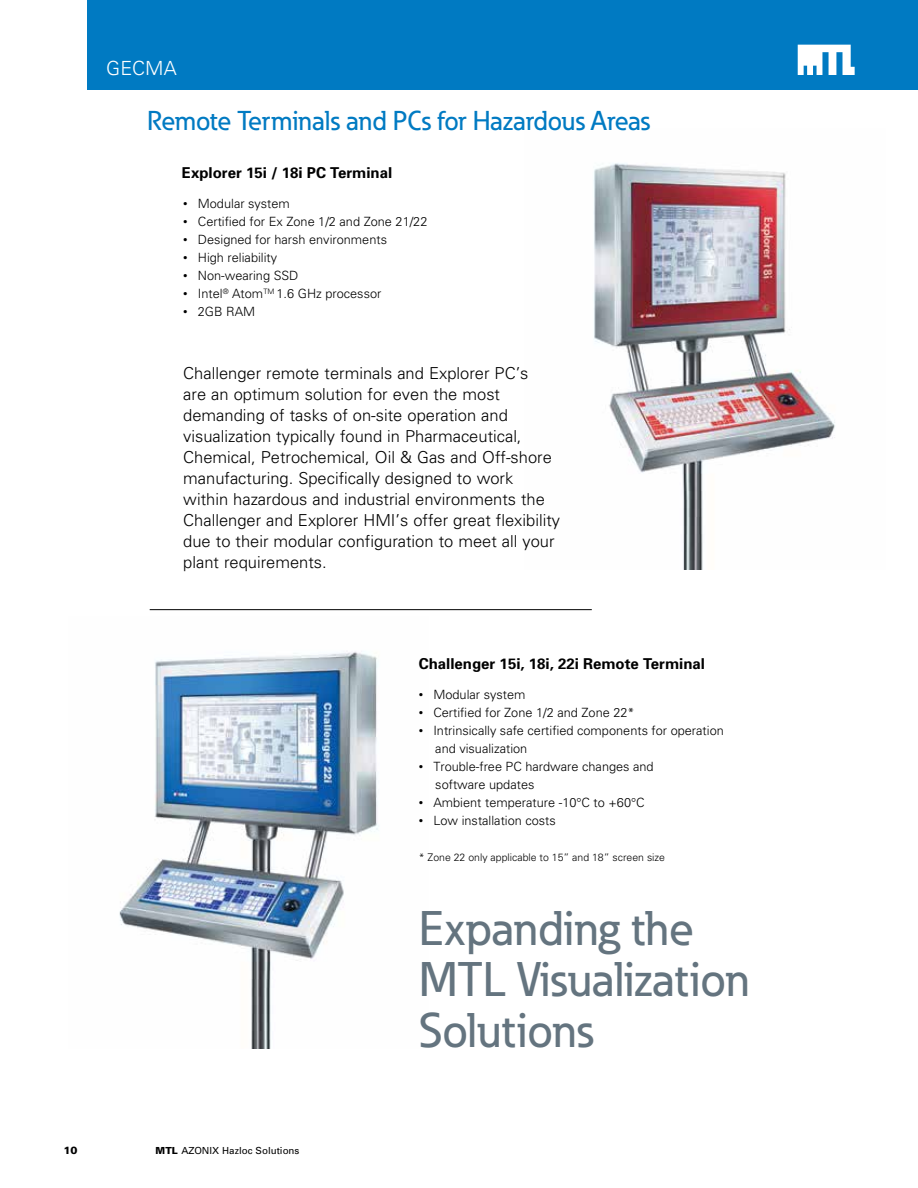
<style>
.page{position:relative;width:918px;height:1188px;background:#fff}
.page>*{position:absolute;margin:0;border:0;box-sizing:border-box;transform-origin:0 0}
.t1{font:500 48px/51px "Eaton";color:#64747f}
.t2{font:500 27px "Eaton";color:#007ac2}
.t3{font:300 19.5px "Univers";color:#fff}
.t4{font:300 16.5px/21px "Univers";color:#000}
.t5{font:700 15px "Univers";color:#000}
.t6{font:300 12.75px/18px "Univers";color:#000}
.t7{font:300 10.5px "Univers";color:#000}
.t8{font:900 10.5px "Univers";color:#000}
.t9{font:9.75px "Univers";color:#000}
.s1{font-weight:400}
.s2{font-weight:900}
</style>
<div class="page">
<img style="left:119px;top:651px;width:260px;height:397px">
<img style="left:593px;top:163px;width:242px;height:407px">
<hr style="left:150px;top:609px;width:442px;height:1px;background:#000">
<div style="left:87px;top:0;width:831px;height:90px;background:#007ac2"></div>
<svg style="left:798px;top:45px;width:57px;height:30px"></svg>
<p class="t3" style="left:106px;top:56px;width:72px">GECMA</p>
<h2 class="t2" style="left:147px;top:104px;width:504px">Remote Terminals and PCs for Hazardous Areas</h2>
<p class="t5" style="left:182px;top:163px;width:212px">Explorer 15i / 18i PC Terminal</p>
<p class="t6" style="left:183px;top:195px;width:108px"><span class="s1">•</span> Modular system</p>
<p class="t6" style="left:183px;top:213px;width:246px"><span class="s1">•</span> Certified for Ex Zone 1/2 and Zone 21/22</p>
<p class="t6" style="left:183px;top:231px;width:205px"><span class="s1">•</span> Designed for harsh environments</p>
<p class="t6" style="left:183px;top:249px;width:95px"><span class="s1">•</span> High reliability</p>
<p class="t6" style="left:183px;top:267px;width:117px"><span class="s1">•</span> Non-wearing SSD</p>
<p class="t6" style="left:183px;top:285px;width:200px"><span class="s1">•</span> Intel<sup>®</sup> Atom<sup>TM</sup> 1.6 GHz processor</p>
<p class="t6" style="left:183px;top:303px;width:73px"><span class="s1">•</span> 2GB RAM</p>
<p class="t4" style="left:183px;top:363px;width:378px">Challenger remote terminals and Explorer PC’s<br>are an optimum solution for even the most demanding of tasks of on-site operation and visualization typically found in Pharmaceutical, Chemical, Petrochemical, Oil &amp; Gas and Off-shore manufacturing. Specifically designed to work within hazardous and industrial environments the Challenger and Explorer HMI’s offer great flexibility due to their modular configuration to meet all your plant requirements.</p>
<p class="t5" style="left:419px;top:654px;width:288px">Challenger 15i, 18i, 22i Remote Terminal</p>
<p class="t6" style="left:419px;top:686px;width:108px"><span class="s1">•</span> Modular system</p>
<p class="t6" style="left:419px;top:704px;width:217px"><span class="s1">•</span> Certified for Zone 1/2 and Zone 22*</p>
<p class="t6" style="left:435px;top:722px;width:290px;text-indent:-16px"><span class="s1">•</span> Intrinsically safe certified components for operation and visualization</p>
<p class="t6" style="left:435px;top:758px;width:220px;text-indent:-16px"><span class="s1">•</span> Trouble-free PC hardware changes and software updates</p>
<p class="t6" style="left:419px;top:794px;width:227px"><span class="s1">•</span> Ambient temperature -10°C to +60°C</p>
<p class="t6" style="left:419px;top:812px;width:139px"><span class="s1">•</span> Low installation costs</p>
<p class="t7" style="left:419px;top:851px;width:248px">* Zone 22 only applicable to 15” and 18” screen size</p>
<p class="t8" style="left:63px;top:1144px;width:16px">10</p>
<p class="t9" style="left:156px;top:1144px;width:145px"><span class="s2">MTL</span> AZONIX Hazloc Solutions</p>
<h1 class="t1" style="left:419px;top:902px;width:332px">Expanding the<br>MTL Visualization<br>Solutions</h1>
</div>
